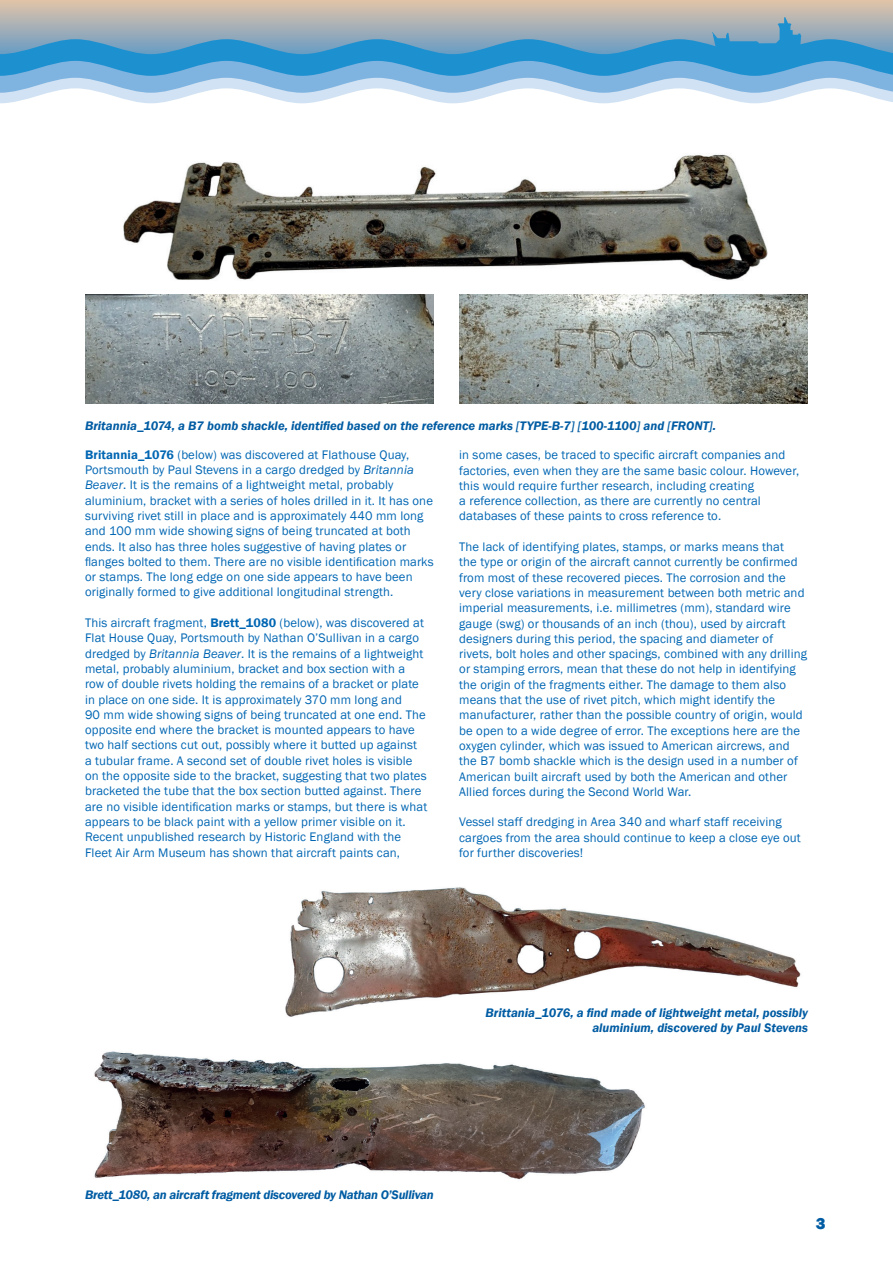
<style>
.page{position:relative;width:893px;height:1263px;background:#fff}
.page>*{position:absolute;margin:0;border:0;box-sizing:border-box;transform-origin:0 0}
.t1{font:800 16.5px "Franklin Gothic";color:#015ca3}
.t2{font:12.75px/15.3px "Franklin Gothic";letter-spacing:.01em;color:#0166b3}
.t3{font:italic 600 12.75px/15.3px "Franklin Gothic";color:#015ca3;text-align:right}
.t4{font:italic 600 12.75px "Franklin Gothic";letter-spacing:-.02em;color:#015ca3}
.s1{font-weight:600}
.s2{font-style:italic}
</style>
<div class="page">
<img style="left:94px;top:1051px;width:551px;height:129px">
<img style="left:285px;top:887px;width:516px;height:130px">
<svg style="left:0;top:0;width:893px;height:17px;background:#cfbdac"></svg>
<svg style="left:0;top:17px;width:893px;height:86px;background:#82b3d3"></svg>
<img style="left:119px;top:154px;width:655px;height:141px">
<img style="left:85px;top:295px;width:349px;height:109px">
<img style="left:459px;top:295px;width:349px;height:109px">
<p class="t3" style="left:85px;top:418px;width:632px">Britannia_1074, a B7 bomb shackle, identified based on the reference marks [TYPE-B-7] [100-1100] and [FRONT].</p>
<p class="t2" style="left:85px;top:447px;width:350px"><span class="s1">Britannia_1076</span> (below) was discovered at Flathouse Quay, Portsmouth by Paul Stevens in a cargo dredged by <span class="s2">Britannia Beaver</span>. It is the remains of a lightweight metal, probably aluminium, bracket with a series of holes drilled in it. It has one surviving rivet still in place and is approximately 440 mm long and 100 mm wide showing signs of being truncated at both ends. It also has three holes suggestive of having plates or flanges bolted to them. There are no visible identification marks or stamps. The long edge on one side appears to have been originally formed to give additional longitudinal strength.</p>
<p class="t2" style="left:85px;top:615px;width:344px">This aircraft fragment, <span class="s1">Brett_1080</span> (below), was discovered at Flat House Quay, Portsmouth by Nathan O’Sullivan in a cargo dredged by <span class="s2">Britannia Beaver</span>. It is the remains of a lightweight metal, probably aluminium, bracket and box section with a row of double rivets holding the remains of a bracket or plate in place on one side. It is approximately 370 mm long and<br>90 mm wide showing signs of being truncated at one end. The opposite end where the bracket is mounted appears to have two half sections cut out, possibly where it butted up against<br>a tubular frame. A second set of double rivet holes is visible on the opposite side to the bracket, suggesting that two plates bracketed the tube that the box section butted against. There are no visible identification marks or stamps, but there is what appears to be black paint with a yellow primer visible on it.<br>Recent unpublished research by Historic England with the Fleet Air Arm Museum has shown that aircraft paints can,</p>
<p class="t2" style="left:459px;top:448px;width:341px">in some cases, be traced to specific aircraft companies and factories, even when they are the same basic colour. However, this would require further research, including creating<br>a reference collection, as there are currently no central databases of these paints to cross reference to.</p>
<p class="t2" style="left:459px;top:539px;width:349px">The lack of identifying plates, stamps, or marks means that<br>the type or origin of the aircraft cannot currently be confirmed from most of these recovered pieces. The corrosion and the very close variations in measurement between both metric and imperial measurements, i.e. millimetres (mm), standard wire gauge (swg) or thousands of an inch (thou), used by aircraft designers during this period, the spacing and diameter of rivets, bolt holes and other spacings, combined with any drilling or stamping errors, mean that these do not help in identifying the origin of the fragments either. The damage to them also means that the use of rivet pitch, which might identify the manufacturer, rather than the possible country of origin, would be open to a wide degree of error. The exceptions here are the oxygen cylinder, which was issued to American aircrews, and the B7 bomb shackle which is the design used in a number of American built aircraft used by both the American and other Allied forces during the Second World War.</p>
<p class="t2" style="left:459px;top:815px;width:343px">Vessel staff dredging in Area 340 and wharf staff receiving cargoes from the area should continue to keep a close eye out for further discoveries!</p>
<p class="t3" style="left:486px;top:1005px;width:324px">Brittania_1076, a find made of lightweight metal, possibly aluminium, discovered by Paul Stevens</p>
<p class="t4" style="left:85px;top:1187px;width:350px">Brett_1080, an aircraft fragment discovered by Nathan O’Sullivan</p>
<p class="t1" style="left:816px;top:1213px;width:11px">3</p>
</div>
